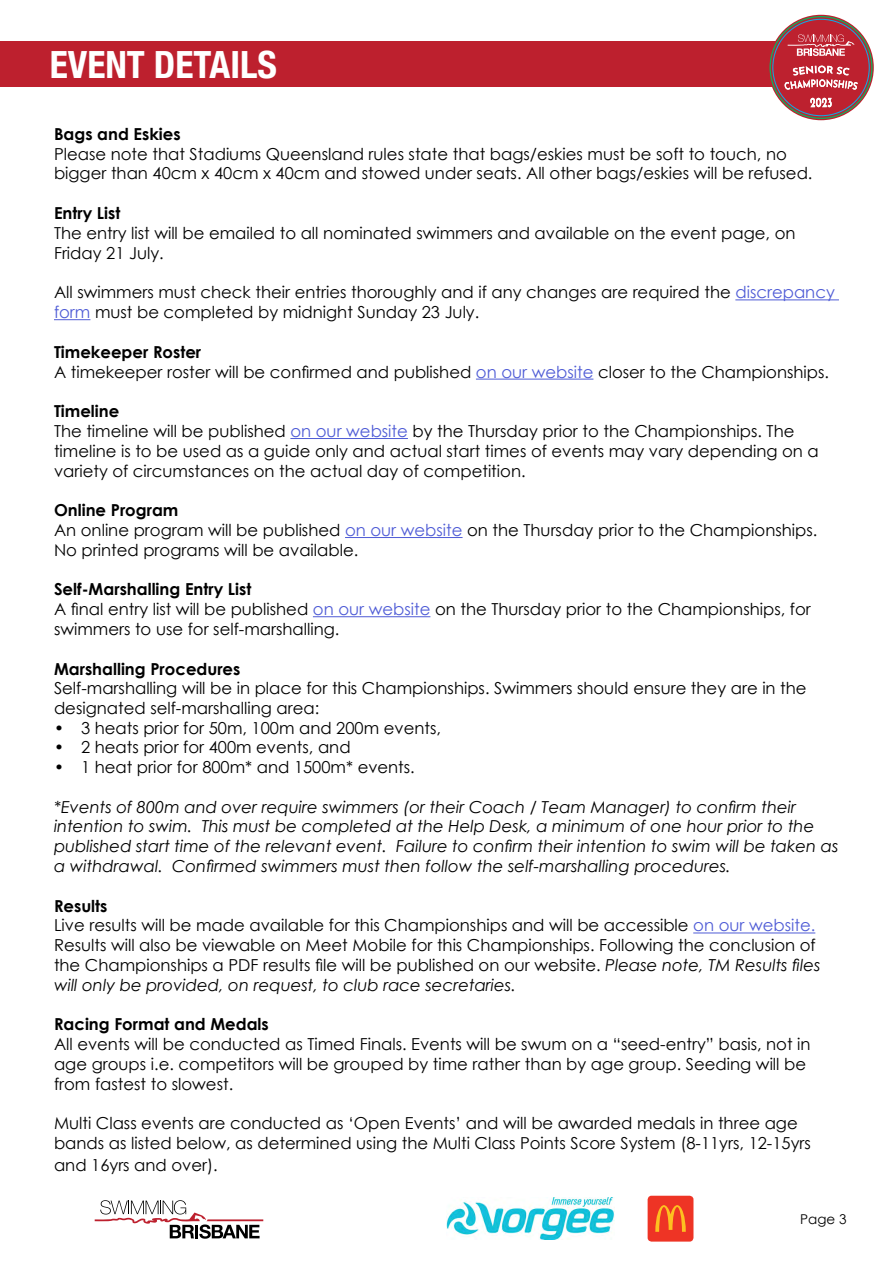
<style>
.page{position:relative;width:893px;height:1263px;background:#fff}
.page>*{position:absolute;margin:0;border:0;box-sizing:border-box;transform-origin:0 0}
.t1{font:700 37.5px "Helvetica Neue";color:#fff}
.t2{font:16.5px/19.8px "Century Gothic";color:#000}
.t3{font:italic 16.5px/19.8px "Century Gothic";color:#000}
.t4{font:700 16.5px "Century Gothic";color:#000}
.t5{font:13.5px "Century Gothic";color:#000}
.s1{color:#4f5cd6}
.s2{font-weight:700}
.s3{font-style:italic}
</style>
<div class="page">
<div style="left:0;top:41px;width:859px;height:46px;background:#bd202e"></div>
<img style="left:446px;top:1197px;width:168px;height:43px">
<div style="left:648px;top:1196px;width:45px;height:45px;background:#ee3425;border-radius:4px"></div>
<svg style="left:655px;top:1205px;width:31px;height:27px"></svg>
<svg style="left:95px;top:1200px;width:168px;height:39px"></svg>
<svg style="left:768px;top:15px;width:106px;height:105px;fill:#bd212f"></svg>
<svg style="left:785px;top:66px;width:73px;height:24px"></svg>
<svg style="left:810px;top:98px;width:22px;height:9px"></svg>
<svg style="left:788px;top:34px;width:66px;height:22px"></svg>
<hr style="left:735px;top:299px;width:104px;height:1px;background:#4f5cd6">
<hr style="left:54px;top:319px;width:36px;height:1px;background:#4f5cd6">
<hr style="left:476px;top:379px;width:117px;height:1px;background:#4f5cd6">
<hr style="left:290px;top:438px;width:118px;height:1px;background:#4f5cd6">
<hr style="left:345px;top:537px;width:118px;height:1px;background:#4f5cd6">
<hr style="left:313px;top:616px;width:117px;height:1px;background:#4f5cd6">
<hr style="left:693px;top:932px;width:122px;height:1px;background:#4f5cd6">
<h1 class="t1" style="left:50px;top:42px;width:228px">EVENT DETAILS</h1>
<p class="t4" style="left:54px;top:121px;width:128px">Bags and Eskies</p>
<p class="t2" style="left:54px;top:144px;width:760px">Please note that Stadiums Queensland rules state that bags/eskies must be soft to touch, no bigger than 40cm x 40cm x 40cm and stowed under seats. All other bags/eskies will be refused.</p>
<p class="t4" style="left:54px;top:201px;width:68px">Entry List</p>
<p class="t2" style="left:54px;top:223px;width:743px">The entry list will be emailed to all nominated swimmers and available on the event page, on<br>Friday 21 July.</p>
<p class="t2" style="left:54px;top:282px;width:782px">All swimmers must check their entries thoroughly and if any changes are required the <span class="s1">discrepancy form</span> must be completed by midnight Sunday 23 July.</p>
<p class="t2" style="left:54px;top:342px;width:776px"><span class="s2">Timekeeper Roster<br></span>A timekeeper roster will be confirmed and published <span class="s1">on our website</span> closer to the Championships.</p>
<p class="t2" style="left:54px;top:401px;width:766px"><span class="s2">Timeline<br></span>The timeline will be published <span class="s1">on our website</span> by the Thursday prior to the Championships. The timeline is to be used as a guide only and actual start times of events may vary depending on a variety of circumstances on the actual day of competition.</p>
<p class="t2" style="left:54px;top:500px;width:765px"><span class="s2">Online Program<br></span>An online program will be published <span class="s1">on our website</span> on the Thursday prior to the Championships.<br>No printed programs will be available.</p>
<p class="t2" style="left:54px;top:579px;width:758px"><span class="s2">Self-Marshalling Entry List<br></span>A final entry list will be published <span class="s1">on our website</span> on the Thursday prior to the Championships, for swimmers to use for self-marshalling.</p>
<p class="t4" style="left:54px;top:656px;width:188px">Marshalling Procedures</p>
<p class="t2" style="left:54px;top:678px;width:754px">Self-marshalling will be in place for this Championships. Swimmers should ensure they are in the designated self-marshalling area:</p>
<p class="t2" style="left:54px;top:718px;width:388px">• 3 heats prior for 50m, 100m and 200m events,</p>
<p class="t2" style="left:54px;top:737px;width:298px">• 2 heats prior for 400m events, and</p>
<p class="t2" style="left:54px;top:757px;width:362px">• 1 heat prior for 800m* and 1500m* events.</p>
<p class="t3" style="left:54px;top:796px;width:786px">*Events of 800m and over require swimmers (or their Coach / Team Manager) to confirm their intention to swim. This must be completed at the Help Desk, a minimum of one hour prior to the published start time of the relevant event. Failure to confirm their intention to swim will be taken as a withdrawal. Confirmed swimmers must then follow the self-marshalling procedures.</p>
<p class="t2" style="left:54px;top:895px;width:768px"><span class="s2">Results<br></span>Live results will be made available for this Championships and will be accessible <span class="s1">on our website.<br></span>Results will also be viewable on Meet Mobile for this Championships. Following the conclusion of the Championships a PDF results file will be published on our website. <span class="s3">Please note, TM Results files will only be provided, on request, to club race secretaries.</span></p>
<p class="t4" style="left:54px;top:1012px;width:216px">Racing Format and Medals</p>
<p class="t2" style="left:54px;top:1034px;width:758px">All events will be conducted as Timed Finals. Events will be swum on a “seed-entry” basis, not in age groups i.e. competitors will be grouped by time rather than by age group. Seeding will be from fastest to slowest.</p>
<p class="t2" style="left:54px;top:1113px;width:758px">Multi Class events are conducted as ‘Open Events’ and will be awarded medals in three age bands as listed below, as determined using the Multi Class Points Score System (8-11yrs, 12-15yrs</p>
<p class="t2" style="left:54px;top:1155px;width:165px">and 16yrs and over).</p>
<p class="t5" style="left:800px;top:1210px;width:48px">Page 3</p>
</div>
